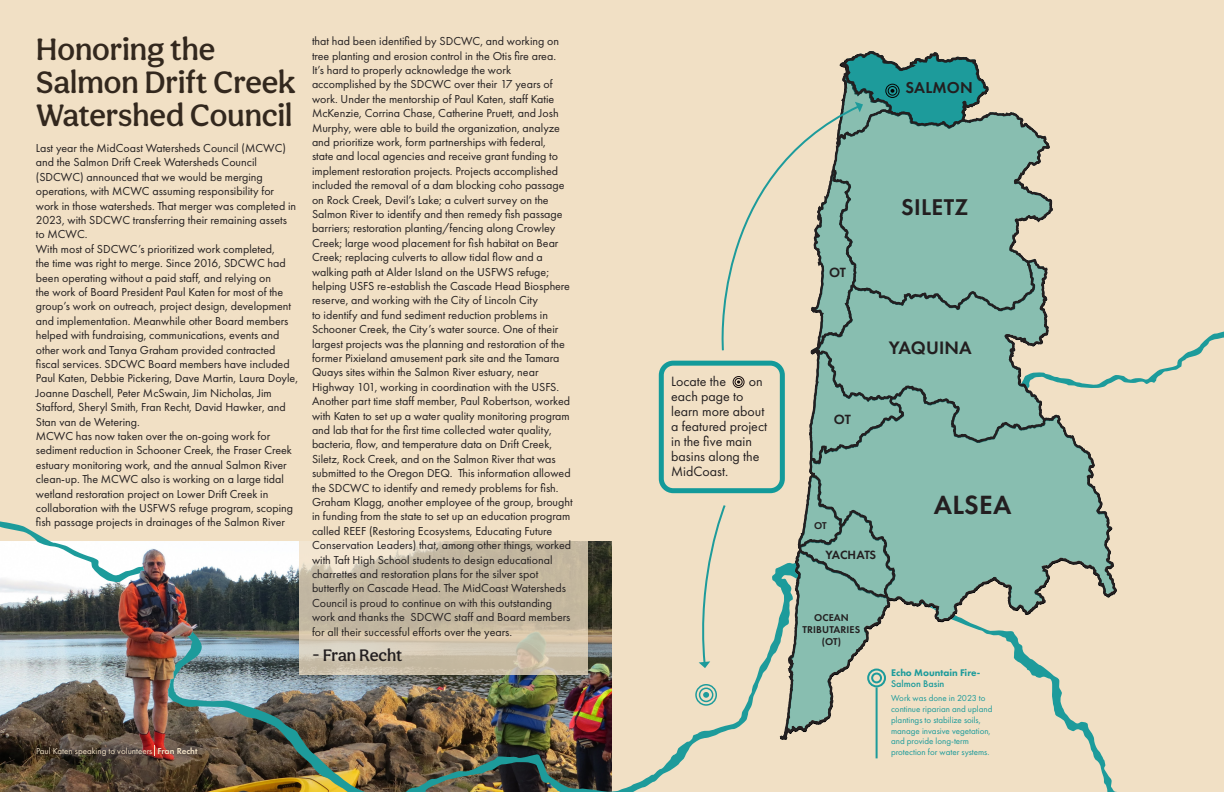
<style>
.page{position:relative;width:1224px;height:792px;background:#f1e0c5}
.page>*{position:absolute;margin:0;border:0;box-sizing:border-box;transform-origin:0 0}
.t1{font:500 32px "Aesthet Nova";color:#33281e}
.t2{font:600 27.4px "Futura PT";letter-spacing:.01em;color:#231f20}
.t3{font:600 23.7px "Futura PT";letter-spacing:.01em;color:#231f20}
.t4{font:600 18.7px "Futura PT";letter-spacing:.01em;color:#231f20}
.t5{font:500 17.2px "Aesthet Nova";letter-spacing:-.005em;color:#231f20}
.t6{font:600 16.3px "Futura PT";letter-spacing:.01em;color:#231f20}
.t7{font:14px/15px "Futura PT";color:#231f20}
.t8{font:600 13.8px "Futura PT";color:#231f20}
.t9{font:600 12.4px "Futura PT";letter-spacing:-.015em;color:#231f20}
.t10{font:12px/14.4px "Futura PT";color:#231f20}
.t11{font:600 10.2px/12.3px "Futura PT";letter-spacing:.01em;color:#231f20;text-align:center}
.t12{font:800 10px "Futura PT";color:#1d9b9b}
.t13{font:500 10px "Futura PT";color:#1d9b9b}
.t14{font:9px/10.8px "Futura PT";color:#1d9b9b}
.t15{font:9px "Futura PT";color:#f1e0c4}
.t16{font:600 9px "Futura PT";color:#f1e0c4}
</style>
<div class="page">
<img style="left:0;top:331px;width:1224px;height:461px">
<div style="left:695px;top:684px;width:22px;height:22px;border:1px solid #1d9b9b;border-radius:50%"></div>
<div style="left:699px;top:688px;width:14px;height:14px;border:1px solid #1d9b9b;border-radius:50%"></div>
<svg style="left:703px;top:692px;width:6px;height:6px"></svg>
<div style="left:34px;top:745px;width:121px;height:15px;background:#231f20;opacity:.75"></div>
<div style="left:154px;top:744px;width:47px;height:15px;background:#231f20;opacity:.75"></div>
<div style="left:733px;top:376px;width:11px;height:12px;border:1px solid #140a0a;border-radius:50%"></div>
<div style="left:735px;top:378px;width:8px;height:8px;border:1px solid #140a0a;border-radius:50%"></div>
<svg style="left:737px;top:380px;width:3px;height:4px"></svg>
<div style="left:659px;top:361px;width:126px;height:132px;border:5px solid #139a9a;border-radius:12px"></div>
<svg style="left:696px;top:504px;width:31px;height:164px"></svg>
<svg style="left:779px;top:112px;width:339px;height:628px"></svg>
<hr style="left:876px;top:687px;width:2px;height:71px;background:#1d9b9b">
<div style="left:867px;top:669px;width:19px;height:18px;border:2px solid #1d9b9b;border-radius:50%"></div>
<div style="left:871px;top:673px;width:11px;height:10px;border:2px solid #1d9b9b;border-radius:50%"></div>
<svg style="left:709px;top:51px;width:281px;height:301px"></svg>
<p class="t1" style="left:36px;top:30px;width:181px">Honoring the</p>
<p class="t1" style="left:36px;top:63px;width:261px">Salmon Drift Creek</p>
<p class="t1" style="left:36px;top:96px;width:258px">Watershed Council</p>
<p class="t10" style="left:36px;top:141px;width:262px">Last year the MidCoast Watersheds Council (MCWC) and the Salmon Drift Creek Watersheds Council (SDCWC) announced that we would be merging operations, with MCWC assuming responsibility for work in those watersheds. That merger was completed in 2023, with SDCWC transferring their remaining assets</p>
<p class="t10" style="left:36px;top:227px;width:53px">to MCWC.</p>
<p class="t10" style="left:36px;top:241px;width:264px">With most of SDCWC’s prioritized work completed,<br>the time was right to merge. Since 2016, SDCWC had been operating without a paid staff, and relying on<br>the work of Board President Paul Katen for most of the group’s work on outreach, project design, development and implementation. Meanwhile other Board members helped with fundraising, communications, events and other work and Tanya Graham provided contracted fiscal services. SDCWC Board members have included Paul Katen, Debbie Pickering, Dave Martin, Laura Doyle, Joanne Daschell, Peter McSwain, Jim Nicholas, Jim Stafford, Sheryl Smith, Fran Recht, David Hawker, and Stan van de Wetering.</p>
<p class="t10" style="left:36px;top:429px;width:259px">MCWC has now taken over the on-going work for sediment reduction in Schooner Creek, the Fraser Creek estuary monitoring work, and the annual Salmon River clean-up. The MCWC also is working on a large tidal wetland restoration project on Lower Drift Creek in collaboration with the USFWS refuge program, scoping fish passage projects in drainages of the Salmon River</p>
<p class="t10" style="left:312px;top:34px;width:249px">that had been identified by SDCWC, and working on tree planting and erosion control in the Otis fire area.</p>
<p class="t10" style="left:312px;top:63px;width:262px">It’s hard to properly acknowledge the work accomplished by the SDCWC over their 17 years of work. Under the mentorship of Paul Katen, staff Katie McKenzie, Corrina Chase, Catherine Pruett, and Josh Murphy, were able to build the organization, analyze and prioritize work, form partnerships with federal,<br>state and local agencies and receive grant funding to implement restoration projects. Projects accomplished included the removal of a dam blocking coho passage on Rock Creek, Devil’s Lake; a culvert survey on the Salmon River to identify and then remedy fish passage barriers; restoration planting/fencing along Crowley Creek; large wood placement for fish habitat on Bear Creek; replacing culverts to allow tidal flow and a walking path at Alder Island on the USFWS refuge; helping USFS re-establish the Cascade Head Biosphere reserve, and working with the City of Lincoln City<br>to identify and fund sediment reduction problems in Schooner Creek, the City’s water source. One of their largest projects was the planning and restoration of the former Pixieland amusement park site and the Tamara Quays sites within the Salmon River estuary, near Highway 101, working in coordination with the USFS.<br>Another part time staff member, Paul Robertson, worked with Katen to set up a water quality monitoring program and lab that for the first time collected water quality, bacteria, flow, and temperature data on Drift Creek, Siletz, Rock Creek, and on the Salmon River that was submitted to the Oregon DEQ. This information allowed the SDCWC to identify and remedy problems for fish.<br>Graham Klagg, another employee of the group, brought in funding from the state to set up an education program called REEF (Restoring Ecosystems, Educating Future Conservation Leaders) that, among other things, worked with Taft High School students to design educational charrettes and restoration plans for the silver spot butterfly on Cascade Head. The MidCoast Watersheds Council is proud to continue on with this outstanding work and thanks the SDCWC staff and Board members for all their successful efforts over the years.</p>
<p class="t5" style="left:312px;top:645px;width:92px">- Fran Recht</p>
<p class="t15" style="left:36px;top:746px;width:118px">Paul Katen speaking to volunteers</p>
<p class="t16" style="left:158px;top:746px;width:42px">Fran Recht</p>
<p class="t6" style="left:906px;top:78px;width:69px">SALMON</p>
<p class="t7" style="left:671px;top:374px;width:57px">Locate the</p>
<p class="t7" style="left:749px;top:374px;width:15px">on</p>
<p class="t7" style="left:671px;top:389px;width:98px">each page to learn more about a featured project in the five main basins along the<br>MidCoast.</p>
<p class="t8" style="left:829px;top:263px;width:18px">OT</p>
<p class="t8" style="left:834px;top:410px;width:18px">OT</p>
<p class="t3" style="left:901px;top:192px;width:68px">SILETZ</p>
<p class="t4" style="left:889px;top:336px;width:85px">YAQUINA</p>
<p class="t11" style="left:814px;top:520px;width:14px">OT</p>
<p class="t9" style="left:825px;top:547px;width:52px">YACHATS</p>
<p class="t2" style="left:934px;top:488px;width:79px">ALSEA</p>
<p class="t11" style="left:803px;top:611px;width:59px">OCEAN<br>TRIBUTARIES</p>
<p class="t11" style="left:822px;top:635px;width:21px">(OT)</p>
<p class="t12" style="left:891px;top:667px;width:91px">Echo Mountain Fire-</p>
<p class="t13" style="left:891px;top:678px;width:55px">Salmon Basin</p>
<p class="t14" style="left:891px;top:693px;width:103px">Work was done in 2023 to continue riparian and upland plantings to stabilize soils, manage invasive vegetation, and provide long-term protection for water systems.</p>
</div>
